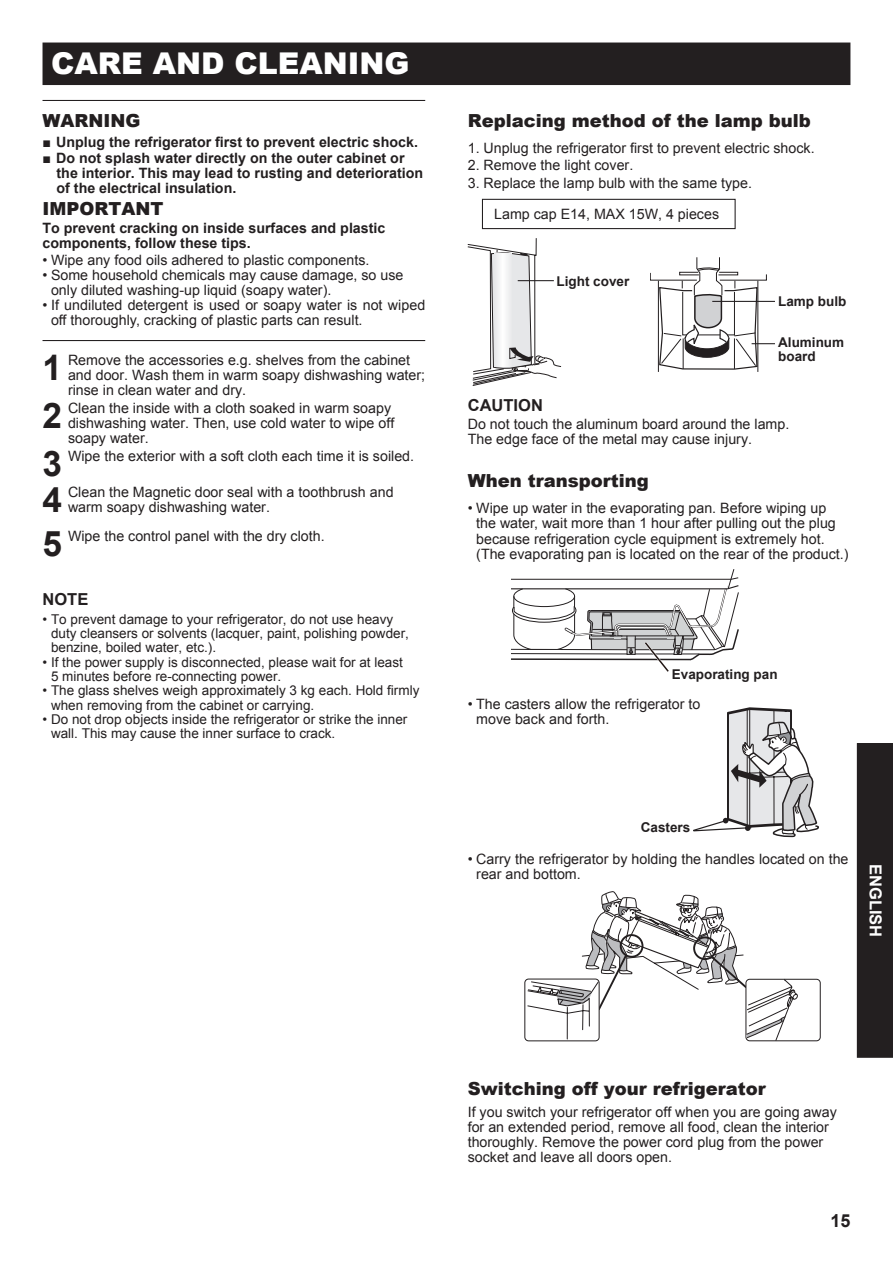
<style>
.page{position:relative;width:893px;height:1263px;background:#fff}
.page>*{position:absolute;margin:0;border:0;box-sizing:border-box;transform-origin:0 0}
.t1{font:700 35.25px "Arial";color:#231f20}
.t2{font:900 30px "Arial";color:#fff}
.t3{font:900 18px "Arial";color:#231f20}
.t4{font:700 18px "Arial";color:#231f20}
.t5{font:700 16.5px "Arial";color:#231f20}
.t6{font:700 16.5px "Arial";color:#fff}
.t7{font:14.25px/15px "Arial";color:#231f20}
.t8{font:700 14.25px/15px "Arial";color:#231f20}
.t9{font:13.5px/14.2px "Arial";color:#231f20}
.t10{font:700 13.5px/14.2px "Arial";color:#231f20}
</style>
<div class="page">
<div style="left:857px;top:743px;width:36px;height:315px;background:#231f20"></div>
<hr style="left:43px;top:100px;width:382px;height:1px;background:#231f20">
<hr style="left:43px;top:340px;width:382px;height:1px;background:#231f20">
<svg style="left:511px;top:569px;width:228px;height:103px"></svg>
<svg style="left:693px;top:707px;width:126px;height:131px"></svg>
<div style="left:746px;top:979px;width:74px;height:62px;border:1px solid #231f20;border-radius:4px"></div>
<div style="left:525px;top:979px;width:74px;height:62px;border:1px solid #231f20;border-radius:4px"></div>
<svg style="left:527px;top:891px;width:271px;height:150px"></svg>
<div style="left:43px;top:43px;width:807px;height:41px;background:#231f20"></div>
<div style="left:43px;top:43px;width:807px;height:42px;border:2px solid #231f20"></div>
<div style="left:482px;top:199px;width:254px;height:30px;border:1px solid #231f20"></div>
<svg style="left:468px;top:238px;width:93px;height:148px"></svg>
<hr style="left:518px;top:280px;width:36px;height:1px;background:#231f20">
<svg style="left:650px;top:257px;width:125px;height:115px"></svg>
<h2 class="t2" style="left:51px;top:42px;width:360px">CARE AND CLEANING</h2>
<p class="t3" style="left:43px;top:108px;width:99px">WARNING</p>
<p class="t8" style="left:43px;top:135px;width:377px">■ Unplug the refrigerator first to prevent electric shock.</p>
<p class="t8" style="left:57px;top:151px;width:368px;text-indent:-14px">■ Do not splash water directly on the outer cabinet or the interior. This may lead to rusting and deterioration of the electrical insulation.</p>
<p class="t3" style="left:43px;top:196px;width:122px">IMPORTANT</p>
<p class="t8" style="left:43px;top:221px;width:344px">To prevent cracking on inside surfaces and plastic components, follow these tips.</p>
<p class="t7" style="left:43px;top:253px;width:328px">• Wipe any food oils adhered to plastic components.</p>
<p class="t7" style="left:51px;top:268px;width:354px;text-indent:-9px">• Some household chemicals may cause damage, so use only diluted washing-up liquid (soapy water).</p>
<p class="t7" style="left:51px;top:298px;width:376px;text-indent:-9px">• If undiluted detergent is used or soapy water is not wiped off thoroughly, cracking of plastic parts can result.</p>
<h1 class="t1" style="left:43px;top:344px;width:21px">1</h1>
<p class="t7" style="left:68px;top:353px;width:359px">Remove the accessories e.g. shelves from the cabinet and door. Wash them in warm soapy dishwashing water; rinse in clean water and dry.</p>
<h1 class="t1" style="left:43px;top:392px;width:21px">2</h1>
<p class="t7" style="left:68px;top:401px;width:328px">Clean the inside with a cloth soaked in warm soapy dishwashing water. Then, use cold water to wipe off soapy water.</p>
<h1 class="t1" style="left:43px;top:440px;width:21px">3</h1>
<p class="t7" style="left:68px;top:449px;width:348px">Wipe the exterior with a soft cloth each time it is soiled.</p>
<h1 class="t1" style="left:43px;top:476px;width:21px">4</h1>
<p class="t7" style="left:68px;top:485px;width:327px">Clean the Magnetic door seal with a toothbrush and warm soapy dishwashing water.</p>
<h1 class="t1" style="left:43px;top:520px;width:21px">5</h1>
<p class="t7" style="left:68px;top:528px;width:258px">Wipe the control panel with the dry cloth.</p>
<p class="t5" style="left:43px;top:588px;width:47px">NOTE</p>
<p class="t9" style="left:51px;top:612px;width:359px;text-indent:-9px">• To prevent damage to your refrigerator, do not use heavy duty cleansers or solvents (lacquer, paint, polishing powder, benzine, boiled water, etc.).</p>
<p class="t9" style="left:51px;top:655px;width:353px;text-indent:-9px">• If the power supply is disconnected, please wait for at least<br>5 minutes before re-connecting power.</p>
<p class="t9" style="left:51px;top:683px;width:370px;text-indent:-9px">• The glass shelves weigh approximately 3 kg each. Hold firmly when removing from the cabinet or carrying.</p>
<p class="t9" style="left:51px;top:712px;width:358px;text-indent:-9px">• Do not drop objects inside the refrigerator or strike the inner wall. This may cause the inner surface to crack.</p>
<p class="t3" style="left:468px;top:108px;width:345px">Replacing method of the lamp bulb</p>
<p class="t7" style="left:468px;top:141px;width:348px">1. Unplug the refrigerator first to prevent electric shock.</p>
<p class="t7" style="left:468px;top:158px;width:167px">2. Remove the light cover.</p>
<p class="t7" style="left:468px;top:175px;width:286px">3. Replace the lamp bulb with the same type.</p>
<p class="t7" style="left:494px;top:207px;width:226px">Lamp cap E14, MAX 15W, 4 pieces</p>
<p class="t10" style="left:556px;top:274px;width:74px">Light cover</p>
<p class="t10" style="left:778px;top:294px;width:70px">Lamp bulb</p>
<p class="t10" style="left:778px;top:335px;width:68px">Aluminum board</p>
<p class="t5" style="left:468px;top:394px;width:77px">CAUTION</p>
<p class="t7" style="left:468px;top:416px;width:323px">Do not touch the aluminum board around the lamp.<br>The edge face of the metal may cause injury.</p>
<p class="t3" style="left:468px;top:468px;width:183px">When transporting</p>
<p class="t7" style="left:476px;top:501px;width:374px;text-indent:-9px">• Wipe up water in the evaporating pan. Before wiping up the water, wait more than 1 hour after pulling out the plug because refrigeration cycle equipment is extremely hot. (The evaporating pan is located on the rear of the product.)</p>
<p class="t10" style="left:672px;top:668px;width:107px">Evaporating pan</p>
<p class="t7" style="left:476px;top:696px;width:226px;text-indent:-9px">• The casters allow the refrigerator to move back and forth.</p>
<p class="t10" style="left:641px;top:821px;width:51px">Casters</p>
<p class="t7" style="left:476px;top:852px;width:374px;text-indent:-9px">• Carry the refrigerator by holding the handles located on the rear and bottom.</p>
<p class="t6" style="left:886px;top:864px;width:75px;rotate:90deg">ENGLISH</p>
<p class="t3" style="left:468px;top:1075px;width:299px">Switching off your refrigerator</p>
<p class="t7" style="left:468px;top:1104px;width:371px">If you switch your refrigerator off when you are going away for an extended period, remove all food, clean the interior thoroughly. Remove the power cord plug from the power socket and leave all doors open.</p>
<p class="t4" style="left:830px;top:1209px;width:22px">15</p>
</div>
